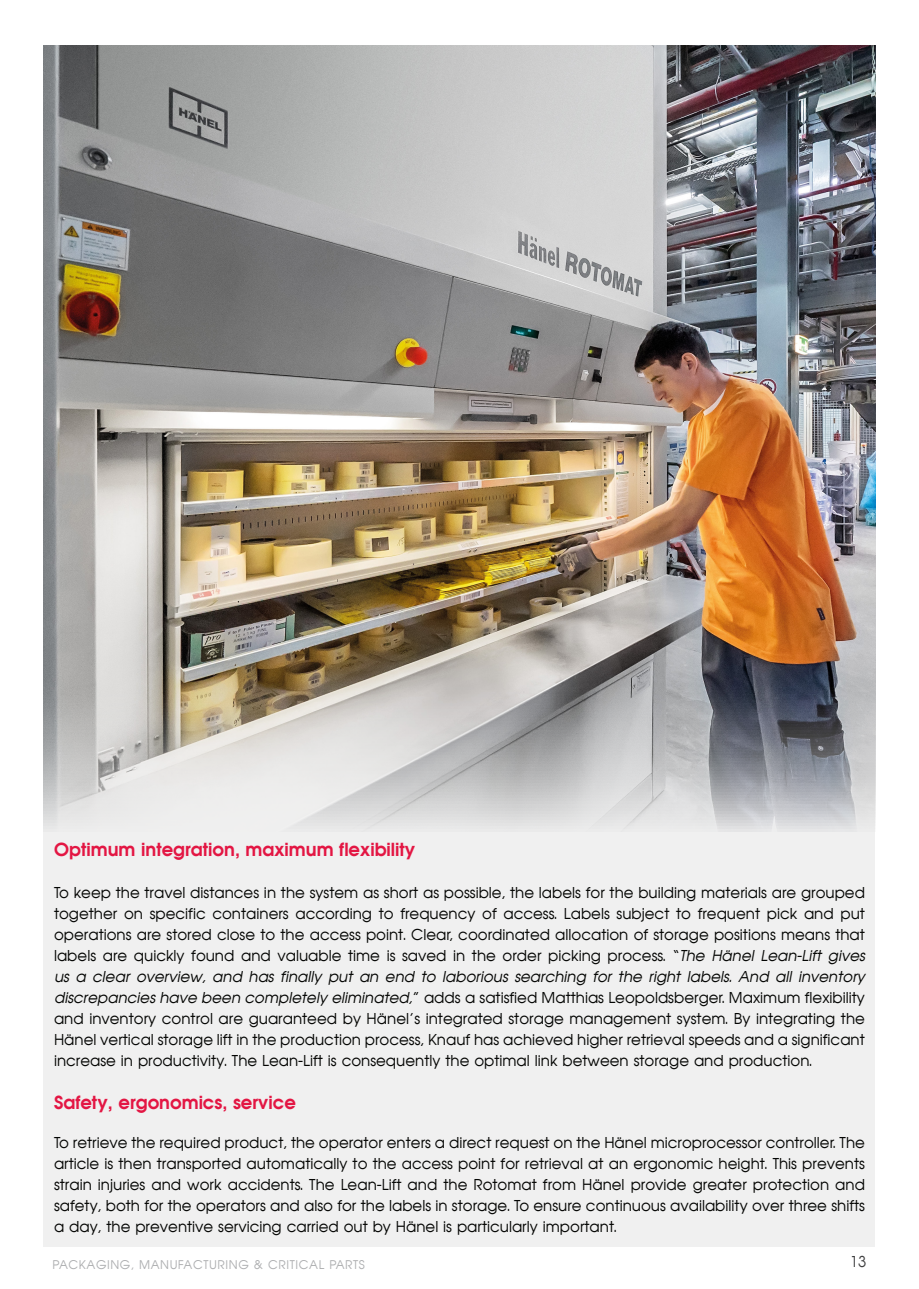
<style>
.page{position:relative;width:919px;height:1289px;background:#fff}
.page>*{position:absolute;margin:0;border:0;box-sizing:border-box;transform-origin:0 0}
.Body_text{font:700 18px "Avian";color:#e31643}
.Body_text-2{font:15px/21px "Avian";color:#040503}
.t1{font:15px "Avian";color:#3e3e3f}
.t2{font:12px "Avian";letter-spacing:.05em;color:#adaeb0}
.s1{font-style:italic}
</style>
<div class="page">
<div style="left:43px;top:46px;width:832px;height:1200px;background:#f0f0f0"></div>
<img style="left:43px;top:46px;width:832px;height:785px">
<p class="Body_text" style="left:54px;top:837px;width:363px">Optimum integration, maximum flexibility</p>
<p class="Body_text-2" style="left:54px;top:882px;width:815px">To keep the travel distances in the system as short as possible, the labels for the building materials are grouped together on specific containers according to frequency of access. Labels subject to frequent pick and put operations are stored close to the access point. Clear, coordinated allocation of storage positions means that labels are quickly found and valuable time is saved in the order picking process. “<span class="s1">The Hänel Lean-Lift gives us a clear overview, and has finally put an end to laborious searching for the right labels. And all inventory discrepancies have been completely eliminated,</span>” adds a satisfied Matthias Leopoldsberger. Maximum flexibility and inventory control are guaranteed by Hänel’s integrated storage management system. By integrating the Hänel vertical storage lift in the production process, Knauf has achieved higher retrieval speeds and a significant increase in productivity. The Lean-Lift is consequently the optimal link between storage and production.</p>
<p class="Body_text" style="left:54px;top:1090px;width:243px">Safety, ergonomics, service</p>
<p class="Body_text-2" style="left:54px;top:1131px;width:812px;text-align:justify">To retrieve the required product, the operator enters a direct request on the Hänel microprocessor controller. The article is then transported automatically to the access point for retrieval at an ergonomic height. This prevents strain injuries and work accidents. The Lean-Lift and the Rotomat from Hänel provide greater protection and safety, both for the operators and also for the labels in storage. To ensure continuous availability over three shifts a day, the preventive servicing carried out by Hänel is particularly important.</p>
<p class="t2" style="left:53px;top:1257px;width:314px">PACKAGING, MANUFACTURING &amp; CRITICAL PARTS</p>
<p class="t1" style="left:849px;top:1252px;width:18px">13</p>
</div>
